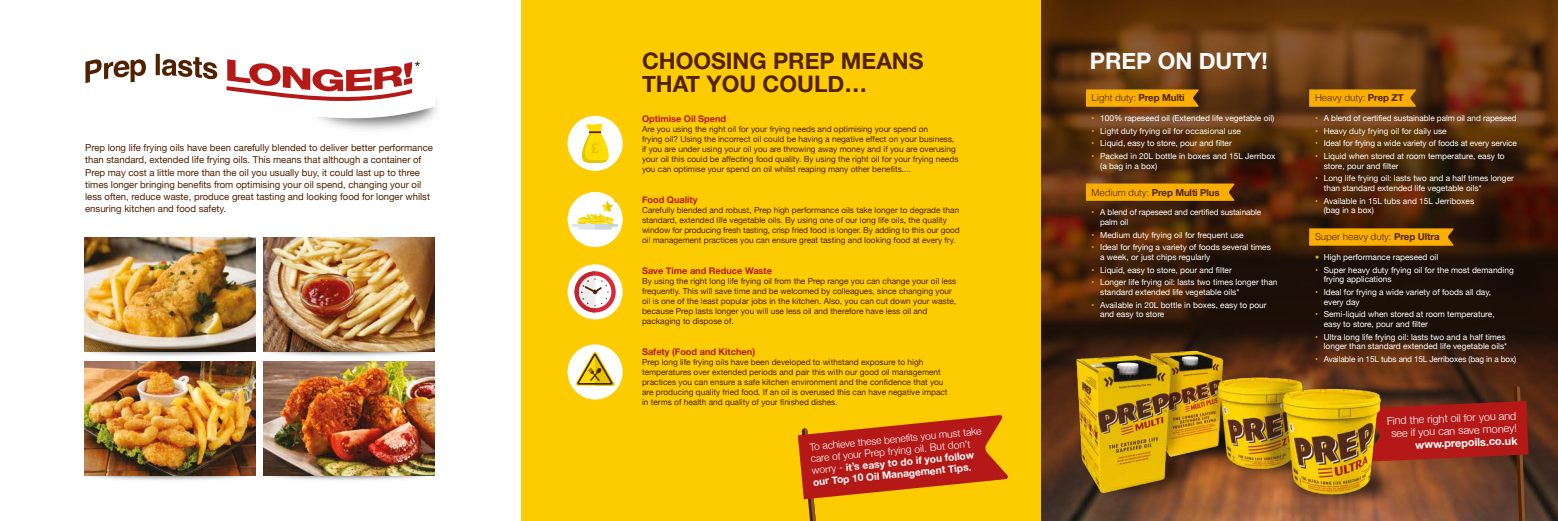
<style>
.page{position:relative;width:1558px;height:521px;background:#fff}
.page>*{position:absolute;margin:0;border:0;box-sizing:border-box;transform-origin:0 0}
.t1{font:700 22.75px/22.8px "Helvetica Neue";color:#512100}
.t2{font:700 22.75px "Helvetica Neue";color:#fff}
.t3{font:500 14.53px "Helvetica Neue";color:#512100}
.t4{font:300 10.94px/12.4px "Helvetica Neue";color:#fff;text-align:center}
.t5{font:700 10.94px "Helvetica Neue";color:#fff}
.t6{font:300 10.15px/11.7px "Helvetica Neue";color:#fff}
.t7{font:9.62px/12.2px "Helvetica Neue";color:#512100}
.t8{font:300 9.62px "Helvetica";letter-spacing:-.01em;color:#512100}
.t9{font:700 9.62px "Helvetica Neue";letter-spacing:-.01em;color:#512100}
.t10{font:700 9.19px "Helvetica Neue";color:#b41917}
.t11{font:8.31px/10.1px "Helvetica Neue";color:#512100}
.t12{font:8.31px/9.6px "Helvetica Neue";color:#fff}
.s1{font-weight:700}
.s2{font-family:"Helvetica Neue";font-weight:700}
.s3{color:#f9ae00}
.s4{font-family:"Helvetica";font-weight:300}
.s5{font-weight:300;color:#f9ae00}
</style>
<div class="page">
<img style="left:235px;top:310px;width:190px;height:74px">
<img style="left:84px;top:475px;width:151px;height:5px">
<img style="left:235px;top:433px;width:200px;height:47px">
<div style="left:521px;top:0;width:521px;height:521px;background:#fccb00"></div>
<svg style="left:85px;top:53px;width:351px;height:77px"></svg>
<svg style="left:85px;top:59px;width:61px;height:24px"></svg>
<svg style="left:156px;top:54px;width:61px;height:25px"></svg>
<svg style="left:226px;top:59px;width:186px;height:50px"></svg>
<svg style="left:798px;top:415px;width:210px;height:106px"></svg>
<svg style="left:1042px;top:0;width:516px;height:521px;background:#4c280c"></svg>
<svg style="left:1086px;top:89px;width:113px;height:18px;background:#eea600"></svg>
<svg style="left:1309px;top:89px;width:107px;height:18px;background:#efa601"></svg>
<svg style="left:1086px;top:183px;width:149px;height:18px;background:#efa600"></svg>
<svg style="left:1309px;top:228px;width:145px;height:18px;background:#eda500"></svg>
<svg style="left:1413px;top:386px;width:115px;height:135px;background:#862f21"></svg>
<img style="left:1413px;top:442px;width:4px;height:79px">
<img style="left:1046px;top:326px;width:367px;height:195px">
<div style="left:567px;top:344px;width:56px;height:55px;background:#fff;border-radius:50%"></div>
<svg style="left:575px;top:352px;width:40px;height:34px"></svg>
<div style="left:567px;top:264px;width:56px;height:55px;background:#fff;border-radius:50%"></div>
<svg style="left:574px;top:271px;width:42px;height:41px"></svg>
<div style="left:579px;top:276px;width:32px;height:32px;background:#fff;border-radius:50%"></div>
<svg style="left:574px;top:271px;width:35px;height:41px"></svg>
<div style="left:567px;top:192px;width:56px;height:55px;background:#fff;border-radius:50%"></div>
<hr style="left:572px;top:224px;width:23px;height:3px;background:#dde6ea">
<svg style="left:577px;top:198px;width:41px;height:32px"></svg>
<div style="left:567px;top:116px;width:56px;height:55px;background:#fff;border-radius:50%"></div>
<svg style="left:572px;top:124px;width:46px;height:39px"></svg>
<img style="left:84px;top:237px;width:171px;height:115px">
<img style="left:264px;top:237px;width:171px;height:115px">
<img style="left:264px;top:361px;width:171px;height:114px">
<img style="left:84px;top:361px;width:171px;height:114px">
<h2 class="t3" style="left:415px;top:55px;width:7px">*</h2>
<p class="t7" style="left:85px;top:142px;width:349px">Prep long life frying oils have been carefully blended to deliver better performance than standard, extended life frying oils. This means that although a container of Prep may cost a little more than the oil you usually buy, it could last up to three times longer bringing benefits from optimising your oil spend, changing your oil less often, reduce waste, produce great tasting and looking food for longer whilst ensuring kitchen and food safety.</p>
<h1 class="t1" style="left:642px;top:50px;width:283px">CHOOSING PREP MEANS<br>THAT YOU COULD…</h1>
<p class="t10" style="left:642px;top:111px;width:86px">Optimise Oil Spend</p>
<p class="t11" style="left:642px;top:124px;width:318px">Are you using the right oil for your frying needs and optimising your spend on<br>frying oil? Using the incorrect oil could be having a negative effect on your business, if you are under using your oil you are throwing away money and if you are overusing your oil this could be affecting food quality. By using the right oil for your frying needs you can optimise your spend on oil whilst reaping many other benefits....</p>
<p class="t10" style="left:642px;top:192px;width:57px">Food Quality</p>
<p class="t11" style="left:642px;top:205px;width:319px">Carefully blended and robust, Prep high performance oils take longer to degrade than standard, extended life vegetable oils. By using one of our long life oils, the quality window for producing fresh tasting, crisp fried food is longer. By adding to this our good oil management practices you can ensure great tasting and looking food at every fry.</p>
<p class="t10" style="left:642px;top:263px;width:131px">Save Time and Reduce Waste</p>
<p class="t11" style="left:642px;top:276px;width:316px">By using the right long life frying oil from the Prep range you can change your oil less frequently. This will save time and be welcomed by colleagues, since changing your oil is one of the least popular jobs in the kitchen. Also, you can cut down your waste, because Prep lasts longer you will use less oil and therefore have less oil and packaging to dispose of.</p>
<p class="t10" style="left:642px;top:344px;width:114px">Safety (Food and Kitchen)</p>
<p class="t11" style="left:642px;top:357px;width:307px">Prep long life frying oils have been developed to withstand exposure to high temperatures over extended periods and pair this with our good oil management practices you can ensure a safe kitchen environment and the confidence that you are producing quality fried food. If an oil is overused this can have negative impact in terms of health and quality of your finished dishes.</p>
<p class="t6" style="left:809px;top:440px;width:174px;rotate:-5deg">To achieve these benefits you must take care of your Prep frying oil. But don’t worry - <span class="s1">it’s easy to do if you follow our Top 10 Oil Management Tips.</span></p>
<h1 class="t2" style="left:1090px;top:43px;width:179px">PREP ON DUTY!</h1>
<p class="t8" style="left:1091px;top:90px;width:94px">Light duty: <span class="s2">Prep Multi</span></p>
<p class="t12" style="left:1091px;top:114px;width:184px"><span class="s3">•</span> 100% rapeseed oil (Extended life vegetable oil)</p>
<p class="t12" style="left:1091px;top:126px;width:151px"><span class="s3">•</span> Light duty frying oil for occasional use</p>
<p class="t12" style="left:1091px;top:139px;width:142px"><span class="s3">•</span> Liquid, easy to store, pour and filter</p>
<p class="t12" style="left:1100px;top:152px;width:177px;text-indent:-9px"><span class="s3">•</span> Packed in 20L bottle in boxes and 15L Jerribox (a bag in a box)</p>
<p class="t9" style="left:1091px;top:185px;width:130px"><span class="s4">Medium duty:</span> Prep Multi Plus</p>
<p class="t12" style="left:1100px;top:208px;width:163px;text-indent:-9px"><span class="s3">•</span> A blend of rapeseed and certified sustainable palm oil</p>
<p class="t12" style="left:1091px;top:230px;width:154px"><span class="s3">•</span> Medium duty frying oil for frequent use</p>
<p class="t12" style="left:1100px;top:243px;width:172px;text-indent:-9px"><span class="s3">•</span> Ideal for frying a variety of foods several times a week, or just chips regularly</p>
<p class="t12" style="left:1091px;top:265px;width:142px"><span class="s3">•</span> Liquid, easy to store, pour and filter</p>
<p class="t12" style="left:1100px;top:278px;width:179px;text-indent:-9px"><span class="s3">•</span> Longer life frying oil: lasts two times longer than standard extended life vegetable oils*</p>
<p class="t12" style="left:1100px;top:300px;width:168px;text-indent:-9px"><span class="s3">•</span> Available in 20L bottle in boxes, easy to pour and easy to store</p>
<p class="t8" style="left:1315px;top:90px;width:90px">Heavy duty: <span class="s2">Prep ZT</span></p>
<p class="t12" style="left:1315px;top:114px;width:203px"><span class="s3">•</span> A blend of certified sustainable palm oil and rapeseed</p>
<p class="t12" style="left:1315px;top:126px;width:133px"><span class="s3">•</span> Heavy duty frying oil for daily use</p>
<p class="t12" style="left:1315px;top:139px;width:203px"><span class="s3">•</span> Ideal for frying a wide variety of foods at every service</p>
<p class="t12" style="left:1323px;top:152px;width:182px;text-indent:-9px"><span class="s3">•</span> Liquid when stored at room temperature, easy to store, pour and filter</p>
<p class="t12" style="left:1323px;top:174px;width:192px;text-indent:-9px"><span class="s3">•</span> Long life frying oil: lasts two and a half times longer than standard extended life vegetable oils*</p>
<p class="t12" style="left:1323px;top:196px;width:152px;text-indent:-9px"><span class="s3">•</span> Available in 15L tubs and 15L Jerriboxes (bag in a box)</p>
<p class="t8" style="left:1315px;top:229px;width:126px">Super heavy duty: <span class="s2">Prep Ultra</span></p>
<p class="t12" style="left:1315px;top:253px;width:125px"><span class="s5">•</span> High performance rapeseed oil</p>
<p class="t12" style="left:1323px;top:265px;width:192px;text-indent:-9px"><span class="s3">•</span> Super heavy duty frying oil for the most demanding frying applications</p>
<p class="t12" style="left:1323px;top:288px;width:169px;text-indent:-9px"><span class="s3">•</span> Ideal for frying a wide variety of foods all day, every day</p>
<p class="t12" style="left:1323px;top:310px;width:172px;text-indent:-9px"><span class="s3">•</span> Semi-liquid when stored at room temperature, easy to store, pour and filter</p>
<p class="t12" style="left:1315px;top:332px;width:194px;text-align:right"><span class="s3">•</span> Ultra long life frying oil: lasts two and a half times longer than standard extended life vegetable oils*</p>
<p class="t12" style="left:1315px;top:355px;width:203px"><span class="s3">•</span> Available in 15L tubs and 15L Jerriboxes (bag in a box)</p>
<h3 class="t4" style="left:1386px;top:413px;width:131px;rotate:-2deg">Find the right oil for you and see if you can save money!</h3>
<h3 class="t5" style="left:1415px;top:436px;width:104px;rotate:-2deg">www.prepoils.co.uk</h3>
</div>
